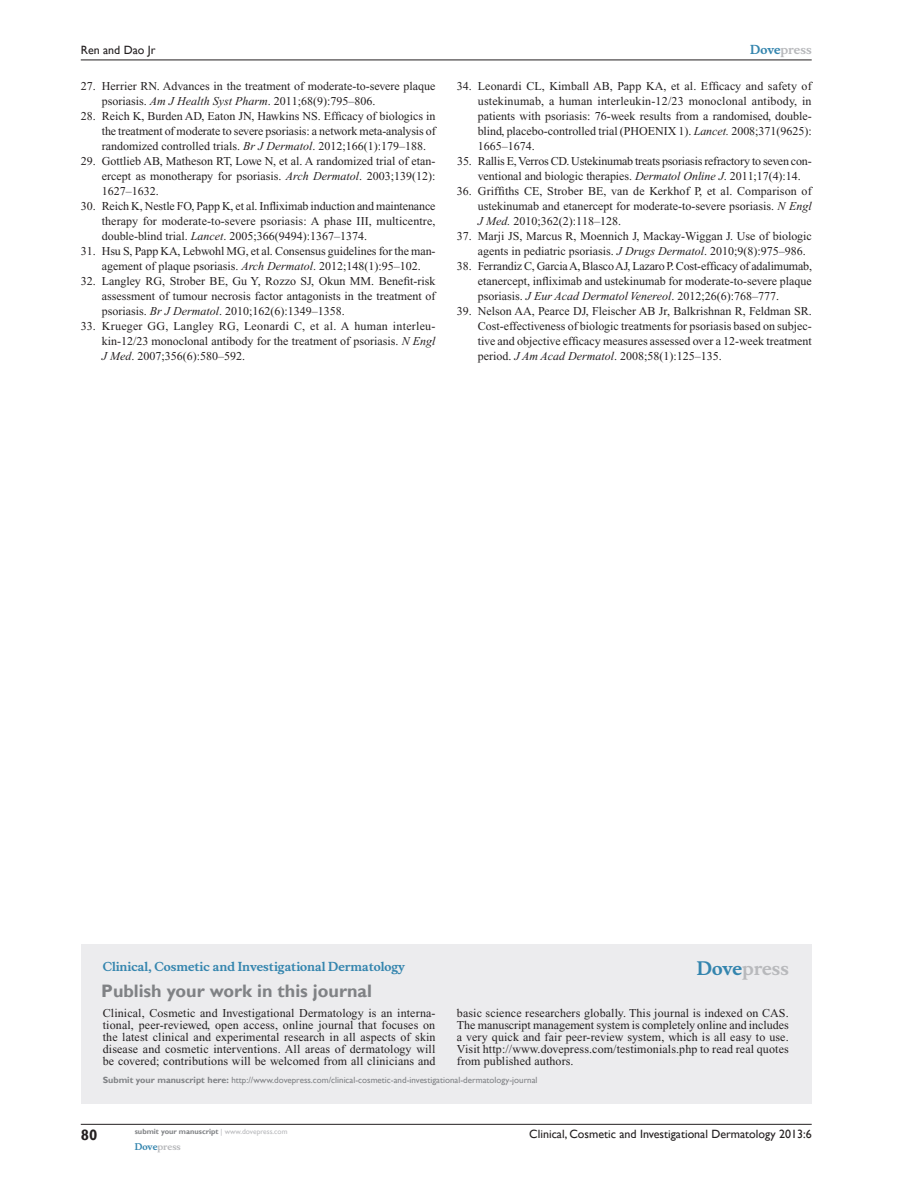
<style>
.page{position:relative;width:918px;height:1188px;background:#fff}
.page>*{position:absolute;margin:0;border:0;box-sizing:border-box;transform-origin:0 0}
.PromBx-H1{font:700 18px "Gill Sans";color:#808285}
.PromBx-Brand{font:700 18px "Musee";color:#b8b9bc}
.t1{font:700 15px "Gill Sans";color:#231f20}
.RefNL2{font:12px/15px "Times New Roman";color:#231f20;text-align:justify}
.PromBx-Tx{font:12px/12px "Times New Roman";letter-spacing:.01em;color:#231f20;text-align:justify}
.t2{font:12px "Gill Sans";color:#231f20}
.PromBx-JrnlName{font:700 12px "Musee";color:#3485ae}
.t3{font:700 12px "Musee";color:#b8b9bc}
.PromBx-SubmitMssWebA{font:9px "Gill Sans";color:#808285}
.t4{font:700 9px "Musee";color:#b8b9bc}
.t5{font:700 7.5px "Gill Sans";color:#808285}
.s1{font-style:italic}
.s2{color:#3485ae}
.s3{font-weight:700}
.s4{font-weight:400;color:#b8b9bc}
</style>
<div class="page">
<div style="left:81px;top:944px;width:731px;height:159px;background:#ececee"></div>
<hr style="left:81px;top:1124px;width:731px;height:1px;background:#231f20">
<hr style="left:81px;top:60px;width:731px;height:1px;background:#231f20">
<p class="t2" style="left:81px;top:43px;width:76px">Ren and Dao Jr</p>
<p class="RefNL2" style="left:102px;top:79px;width:335px;text-indent:-21px">27. Herrier RN. Advances in the treatment of moderate-to-severe plaque psoriasis. <span class="s1">Am J Health Syst Pharm</span>. 2011;68(9):795–806.</p>
<p class="RefNL2" style="left:102px;top:109px;width:335px;text-indent:-21px">28. Reich K, Burden AD, Eaton JN, Hawkins NS. Efficacy of biologics in the treatment of moderate to severe psoriasis: a network meta-analysis of randomized controlled trials. <span class="s1">Br J Dermatol</span>. 2012;166(1):179–188.</p>
<p class="RefNL2" style="left:102px;top:154px;width:335px;text-indent:-21px">29. Gottlieb AB, Matheson RT, Lowe N, et al. A randomized trial of etan&shy;ercept as monotherapy for psoriasis. <span class="s1">Arch Dermatol</span>. 2003;139(12):<br>1627–1632.</p>
<p class="RefNL2" style="left:102px;top:199px;width:335px;text-indent:-21px">30. Reich K, Nestle FO, Papp K, et al. Infliximab induction and maintenance therapy for moderate-to-severe psoriasis: A phase III, multicentre, double-blind trial. <span class="s1">Lancet</span>. 2005;366(9494):1367–1374.</p>
<p class="RefNL2" style="left:81px;top:244px;width:356px;text-align:center">31. Hsu S, Papp KA, Lebwohl MG, et al. Consensus guidelines for the man&shy;agement of plaque psoriasis. <span class="s1">Arch Dermatol</span>. 2012;148(1):95–102.</p>
<p class="RefNL2" style="left:102px;top:274px;width:335px;text-indent:-21px">32. Langley RG, Strober BE, Gu Y, Rozzo SJ, Okun MM. Benefit-risk assessment of tumour necrosis factor antagonists in the treatment of psoriasis. <span class="s1">Br J Dermatol</span>. 2010;162(6):1349–1358.</p>
<p class="RefNL2" style="left:102px;top:319px;width:335px;text-indent:-21px">33. Krueger GG, Langley RG, Leonardi C, et al. A human interleu&shy;kin-12/23 monoclonal antibody for the treatment of psoriasis. <span class="s1">N Engl J Med</span>. 2007;356(6):580–592.</p>
<p class="t3" style="left:750px;top:43px;width:63px"><span class="s2">Dove</span>press</p>
<p class="RefNL2" style="left:478px;top:79px;width:335px;text-indent:-21px">34. Leonardi CL, Kimball AB, Papp KA, et al. Efficacy and safety of ustekinumab, a human interleukin-12/23 monoclonal antibody, in patients with psoriasis: 76-week results from a randomised, double&shy;blind, placebo-controlled trial (PHOENIX 1). <span class="s1">Lancet.</span> 2008;371(9625):<br>1665–1674.</p>
<p class="RefNL2" style="left:478px;top:154px;width:335px;text-indent:-21px">35. Rallis E, Verros CD. Ustekinumab treats psoriasis refractory to seven con&shy;ventional and biologic therapies. <span class="s1">Dermatol Online J</span>. 2011;17(4):14.</p>
<p class="RefNL2" style="left:478px;top:184px;width:335px;text-indent:-21px">36. Griffiths CE, Strober BE, van de Kerkhof P, et al. Comparison of ustekinumab and etanercept for moderate-to-severe psoriasis. <span class="s1">N Engl J Med.</span> 2010;362(2):118–128.</p>
<p class="RefNL2" style="left:478px;top:229px;width:335px;text-indent:-21px">37. Marji JS, Marcus R, Moennich J, Mackay-Wiggan J. Use of biologic agents in pediatric psoriasis. <span class="s1">J Drugs Dermatol</span>. 2010;9(8):975–986.</p>
<p class="RefNL2" style="left:478px;top:259px;width:336px;text-indent:-21px">38. Ferrandiz C, Garcia A, Blasco AJ, Lazaro P. Cost-efficacy of adalimumab, etanercept, infliximab and ustekinumab for moderate-to-severe plaque psoriasis. <span class="s1">J Eur Acad Dermatol Venereol</span>. 2012;26(6):768–777.</p>
<p class="RefNL2" style="left:478px;top:304px;width:335px;text-indent:-21px">39. Nelson AA, Pearce DJ, Fleischer AB Jr, Balkrishnan R, Feldman SR.<br>Cost-effectiveness of biologic treatments for psoriasis based on subjec&shy;tive and objective efficacy measures assessed over a 12-week treatment period. <span class="s1">J Am Acad Dermatol</span>. 2008;58(1):125–135.</p>
<p class="PromBx-JrnlName" style="left:103px;top:959px;width:304px">Clinical, Cosmetic and Investigational Dermatology</p>
<p class="PromBx-H1" style="left:101px;top:980px;width:272px">Publish your work in this journal</p>
<p class="PromBx-Brand" style="left:697px;top:958px;width:94px"><span class="s2">Dove</span>press</p>
<p class="PromBx-Tx" style="left:103px;top:1007px;width:334px">Clinical, Cosmetic and Investigational Dermatology is an interna&shy;tional, peer-reviewed, open access, online journal that focuses on the latest clinical and experimental research in all aspects of skin disease and cosmetic interventions. All areas of dermatology will be covered; contributions will be welcomed from all clinicians and</p>
<p class="PromBx-Tx" style="left:457px;top:1007px;width:333px">basic science researchers globally. This journal is indexed on CAS.<br>The manuscript management system is completely online and includes a very quick and fair peer-review system, which is all easy to use.<br>Visit http://www.dovepress.com/testimonials.php to read real quotes from published authors.</p>
<p class="PromBx-SubmitMssWebA" style="left:103px;top:1075px;width:436px"><span class="s3">Submit your manuscript here:</span> http://www.dovepress.com/clinical-cosmetic-and-investigational-dermatology-journal</p>
<p class="t1" style="left:81px;top:1126px;width:18px">80</p>
<p class="t5" style="left:135px;top:1127px;width:154px">submit your manuscript <span class="s4">| www.dovepress.com</span></p>
<p class="t4" style="left:135px;top:1141px;width:48px"><span class="s2">Dove</span>press</p>
<p class="t2" style="left:529px;top:1127px;width:284px">Clinical, Cosmetic and Investigational Dermatology 2013:6</p>
</div>
